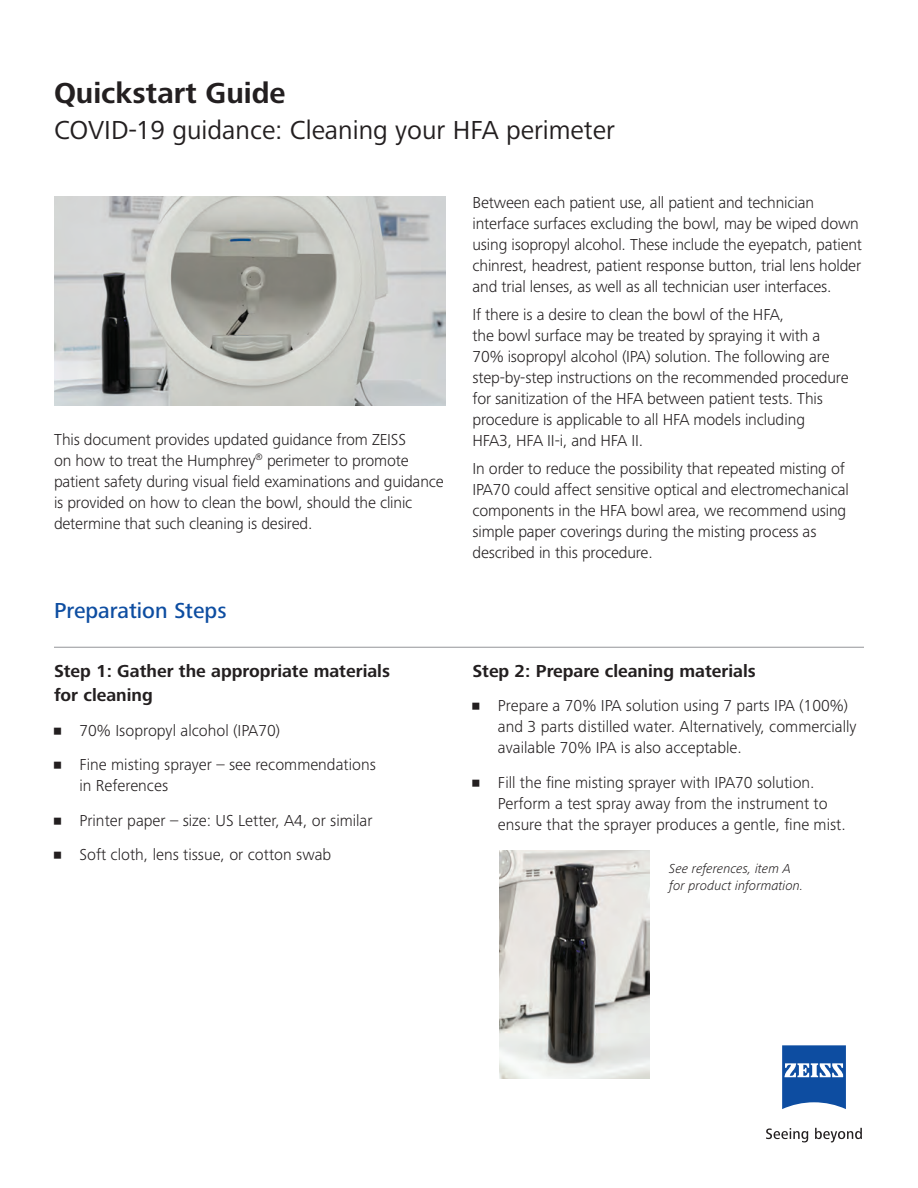
<style>
.page{position:relative;width:918px;height:1188px;background:#fff}
.page>*{position:absolute;margin:0;border:0;box-sizing:border-box;transform-origin:0 0}
.t1{font:700 30px "Zeiss Frutiger Next Pro";color:#231f20}
.t2{font:27px "Zeiss Frutiger Next Pro";color:#231f20}
.t3{font:500 22.5px "Zeiss Frutiger Next Pro";color:#0d4da1}
.t4{font:700 18px/24.6px "Zeiss Frutiger Next Pro";color:#231f20}
.t5{font:300 16.5px/21px "Zeiss Frutiger Next Pro";letter-spacing:-.01em;color:#231f20}
.t6{font:italic 300 13.5px/16.5px "Zeiss Frutiger Next Pro";color:#231f20}
</style>
<div class="page">
<svg style="left:782px;top:1045px;width:64px;height:64px;background:#3c70b3"></svg>
<svg style="left:766px;top:1128px;width:42px;height:14px"></svg>
<svg style="left:815px;top:1128px;width:47px;height:14px"></svg>
<hr style="left:54px;top:647px;width:810px;height:1px;background:#939598">
<img style="left:54px;top:196px;width:392px;height:210px">
<img style="left:500px;top:850px;width:149px;height:229px">
<h1 class="t1" style="left:54px;top:75px;width:233px">Quickstart Guide</h1>
<h2 class="t2" style="left:54px;top:114px;width:562px">COVID-19 guidance: Cleaning your HFA perimeter</h2>
<p class="t5" style="left:54px;top:429px;width:391px">This document provides updated guidance from ZEISS<br>on how to treat the Humphrey<sup>®</sup> perimeter to promote patient safety during visual field examinations and guidance is provided on how to clean the bowl, should the clinic determine that such cleaning is desired.</p>
<h3 class="t3" style="left:54px;top:598px;width:174px">Preparation Steps</h3>
<p class="t4" style="left:54px;top:658px;width:338px">Step 1: Gather the appropriate materials for cleaning</p>
<p class="t5" style="left:54px;top:720px;width:228px">• 70% Isopropyl alcohol (IPA70)</p>
<p class="t5" style="left:79px;top:754px;width:298px;text-indent:-25px">• Fine misting sprayer – see recommendations in References</p>
<p class="t5" style="left:54px;top:810px;width:320px">• Printer paper – size: US Letter, A4, or similar</p>
<p class="t5" style="left:54px;top:844px;width:279px">• Soft cloth, lens tissue, or cotton swab</p>
<p class="t5" style="left:473px;top:192px;width:391px">Between each patient use, all patient and technician interface surfaces excluding the bowl, may be wiped down using isopropyl alcohol. These include the eyepatch, patient chinrest, headrest, patient response button, trial lens holder and trial lenses, as well as all technician user interfaces.</p>
<p class="t5" style="left:473px;top:304px;width:378px">If there is a desire to clean the bowl of the HFA,<br>the bowl surface may be treated by spraying it with a 70% isopropyl alcohol (IPA) solution. The following are step-by-step instructions on the recommended procedure for sanitization of the HFA between patient tests. This procedure is applicable to all HFA models including HFA3, HFA II-i, and HFA II.</p>
<p class="t5" style="left:473px;top:458px;width:378px">In order to reduce the possibility that repeated misting of IPA70 could affect sensitive optical and electromechanical components in the HFA bowl area, we recommend using simple paper coverings during the misting process as described in this procedure.</p>
<p class="t4" style="left:472px;top:658px;width:285px">Step 2: Prepare cleaning materials</p>
<p class="t5" style="left:498px;top:695px;width:360px;text-indent:-25px">• Prepare a 70% IPA solution using 7 parts IPA (100%) and 3 parts distilled water. Alternatively, commercially available 70% IPA is also acceptable.</p>
<p class="t5" style="left:498px;top:772px;width:349px;text-indent:-25px">• Fill the fine misting sprayer with IPA70 solution.<br>Perform a test spray away from the instrument to ensure that the sprayer produces a gentle, fine mist.</p>
<p class="t6" style="left:669px;top:860px;width:136px">See references, item A for product information.</p>
</div>
